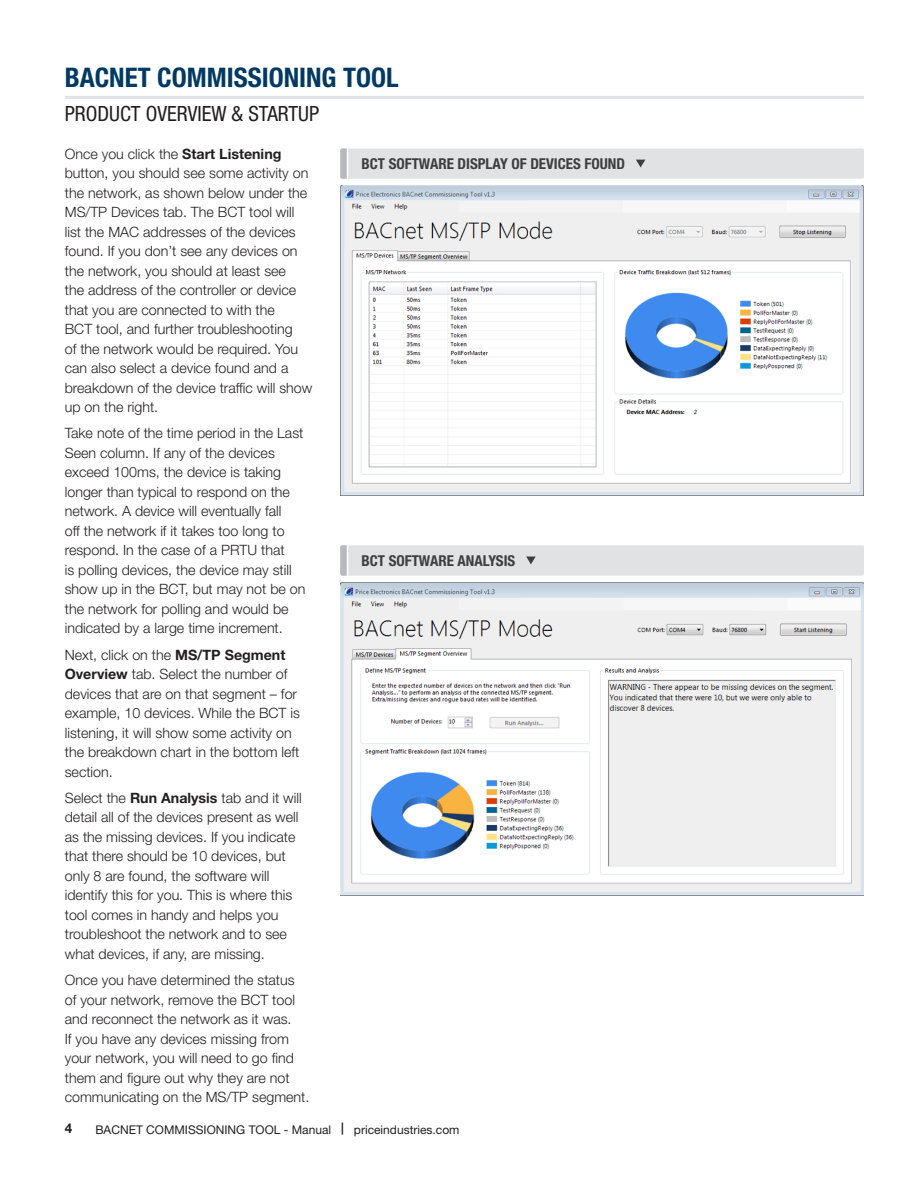
<style>
.page{position:relative;width:918px;height:1188px;background:#fff}
.page>*{position:absolute;margin:0;border:0;box-sizing:border-box;transform-origin:0 0}
.t1{font:700 condensed 27px "Helvetica Neue LT Std";color:#003a62}
.t2{font:condensed 21px "Helvetica Neue LT Std";color:#231f20}
.Image_Caption_Descri{font:700 condensed 15px "Helvetica Neue LT Std";color:#3e3e3f}
.Body{font:300 14.25px/19.5px "Helvetica Neue LT Std";color:#231f20}
.t3{font:700 13.5px "Helvetica Neue LT Std";color:#231f20}
.t4{font:12px "Helvetica Neue LT Std";color:#231f20}
.s1{font-weight:700}
</style>
<div class="page">
<hr style="left:65px;top:96px;width:799px;height:3px;background:#e1e2e4">
<div style="left:341px;top:148px;width:523px;height:31px;background:#e1e2e4;border-radius:2px"></div>
<svg style="left:636px;top:160px;width:9px;height:8px"></svg>
<hr style="left:347px;top:148px;width:1px;height:31px;background:#fff">
<svg style="left:340px;top:148px;width:7px;height:31px"></svg>
<div style="left:341px;top:545px;width:523px;height:31px;background:#e1e2e4;border-radius:2px"></div>
<svg style="left:526px;top:557px;width:10px;height:7px"></svg>
<hr style="left:347px;top:545px;width:1px;height:31px;background:#fff">
<svg style="left:340px;top:545px;width:7px;height:31px"></svg>
<img style="left:340px;top:185px;width:524px;height:311px">
<img style="left:340px;top:583px;width:524px;height:312px">
<h1 class="t1" style="left:65px;top:61px;width:335px">BACNET COMMISSIONING TOOL</h1>
<h2 class="t2" style="left:65px;top:102px;width:256px">PRODUCT OVERVIEW &amp; STARTUP</h2>
<p class="Image_Caption_Descri" style="left:361px;top:155px;width:265px">BCT SOFTWARE DISPLAY OF DEVICES FOUND</p>
<p class="Body" style="left:65px;top:144px;width:249px">Once you click the <span class="s1">Start Listening </span>button, you should see some activity on the network, as shown below under the MS/TP Devices tab. The BCT tool will list the MAC addresses of the devices found. If you don’t see any devices on the network, you should at least see<br>the address of the controller or device that you are connected to with the<br>BCT tool, and further troubleshooting<br>of the network would be required. You can also select a device found and a breakdown of the device traffic will show up on the right.</p>
<p class="Body" style="left:65px;top:423px;width:242px">Take note of the time period in the Last Seen column. If any of the devices exceed 100ms, the device is taking longer than typical to respond on the network. A device will eventually fall<br>off the network if it takes too long to respond. In the case of a PRTU that<br>is polling devices, the device may still show up in the BCT, but may not be on the network for polling and would be indicated by a large time increment.</p>
<p class="Body" style="left:65px;top:645px;width:237px">Next, click on the <span class="s1">MS/TP Segment<br>Overview</span> tab. Select the number of devices that are on that segment – for example, 10 devices. While the BCT is listening, it will show some activity on the breakdown chart in the bottom left section.</p>
<p class="Body" style="left:65px;top:788px;width:238px">Select the <span class="s1">Run Analysis</span> tab and it will detail all of the devices present as well as the missing devices. If you indicate that there should be 10 devices, but only 8 are found, the software will identify this for you. This is where this tool comes in handy and helps you troubleshoot the network and to see what devices, if any, are missing.</p>
<p class="Body" style="left:65px;top:970px;width:246px">Once you have determined the status of your network, remove the BCT tool and reconnect the network as it was.<br>If you have any devices missing from your network, you will need to go find them and figure out why they are not communicating on the MS/TP segment.</p>
<p class="Image_Caption_Descri" style="left:361px;top:551px;width:142px">BCT SO FTWARE ANALYSIS</p>
<p class="t3" style="left:65px;top:1120px;width:9px">4</p>
<p class="t4" style="left:95px;top:1122px;width:366px">BACnet Commissioning Tool - Manual <span class="s1">|</span> priceindustries.com</p>
</div>
